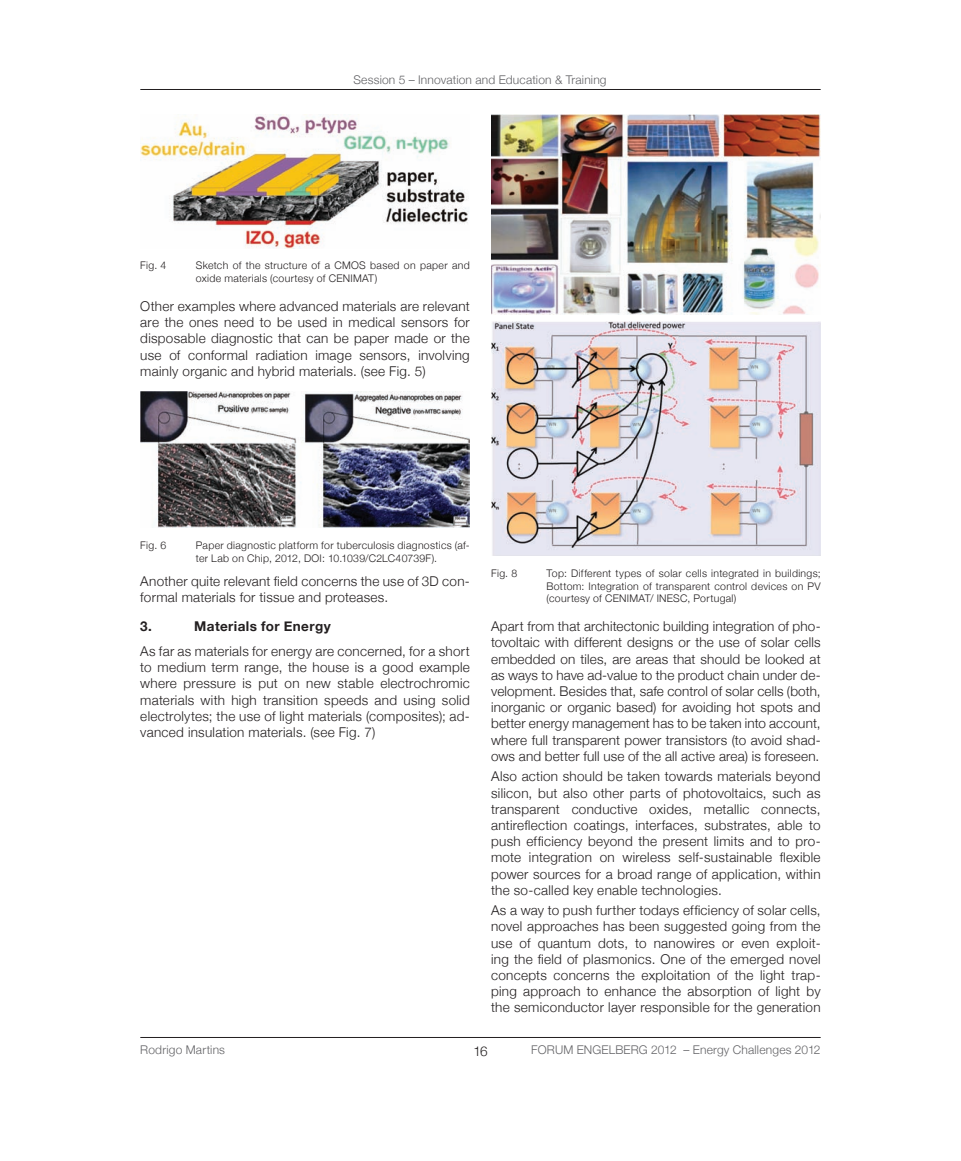
<style>
.page{position:relative;width:961px;height:1161px;background:#fff}
.page>*{position:absolute;margin:0;border:0;box-sizing:border-box;transform-origin:0 0}
.t1{font:300 13.5px/16.2px "Helvetica Neue";letter-spacing:.02em;color:#231f20;text-align:justify}
.t2{font:700 13.5px "Helvetica Neue";letter-spacing:.03em;color:#231f20}
.t3{font:300 12px "Helvetica Neue";letter-spacing:.015em;color:#636366}
.t4{font:300 10.5px/12.6px "Helvetica Neue";letter-spacing:.03em;color:#231f20}
</style>
<div class="page">
<hr style="left:140px;top:89px;width:681px;height:1px;background:#231f20">
<hr style="left:140px;top:1037px;width:681px;height:1px;background:#231f20">
<img style="left:140px;top:115px;width:329px;height:133px">
<img style="left:140px;top:391px;width:330px;height:137px">
<img style="left:491px;top:115px;width:330px;height:199px">
<img style="left:491px;top:321px;width:330px;height:235px">
<p class="t3" style="left:353px;top:72px;width:255px">Session 5 – Innovation and Education &amp; Training</p>
<p class="t4" style="left:140px;top:259px;width:28px">Fig. 4</p>
<p class="t4" style="left:196px;top:259px;width:275px">Sketch of the structure of a CMOS based on paper and oxide materials (courtesy of CENIMAT)</p>
<p class="t1" style="left:140px;top:298px;width:331px">Other examples where advanced materials are relevant are the ones need to be used in medical sensors for disposable diagnostic that can be paper made or the use of conformal radiation image sensors, involving mainly organic and hybrid materials. (see Fig. 5)</p>
<p class="t4" style="left:140px;top:539px;width:28px">Fig. 6</p>
<p class="t4" style="left:196px;top:539px;width:276px">Paper diagnostic platform for tuberculosis diagnostics (af&shy;ter Lab on Chip, 2012, DOI: 10.1039/C2LC40739F).</p>
<p class="t1" style="left:140px;top:573px;width:331px">Another quite relevant field concerns the use of 3D con&shy;formal materials for tissue and proteases.</p>
<p class="t2" style="left:140px;top:618px;width:13px">3.</p>
<p class="t2" style="left:194px;top:618px;width:138px">Materials for Energy</p>
<p class="t1" style="left:140px;top:643px;width:331px">As far as materials for energy are concerned, for a short to medium term range, the house is a good example where pressure is put on new stable electrochromic materials with high transition speeds and using solid electrolytes; the use of light materials (composites); ad&shy;vanced insulation materials. (see Fig. 7)</p>
<p class="t4" style="left:491px;top:567px;width:28px">Fig. 8</p>
<p class="t4" style="left:547px;top:567px;width:276px;text-align:justify">Top: Different types of solar cells integrated in buildings; Bottom: Integration of transparent control devices on PV (courtesy of CENIMAT/ INESC, Portugal)</p>
<p class="t1" style="left:491px;top:618px;width:331px">Apart from that architectonic building integration of pho&shy;tovoltaic with different designs or the use of solar cells embedded on tiles, are areas that should be looked at as ways to have ad-value to the product chain under de&shy;velopment. Besides that, safe control of solar cells (both, inorganic or organic based) for avoiding hot spots and better energy management has to be taken into account, where full transparent power transistors (to avoid shad&shy;ows and better full use of the all active area) is foreseen.</p>
<p class="t1" style="left:491px;top:768px;width:331px">Also action should be taken towards materials beyond silicon, but also other parts of photovoltaics, such as transparent conductive oxides, metallic connects, antireflection coatings, interfaces, substrates, able to push efficiency beyond the present limits and to pro&shy;mote integration on wireless self-sustainable flexible power sources for a broad range of application, within the so-called key enable technologies.</p>
<p class="t1" style="left:491px;top:902px;width:331px">As a way to push further todays efficiency of solar cells, novel approaches has been suggested going from the use of quantum dots, to nanowires or even exploit&shy;ing the field of plasmonics. One of the emerged novel concepts concerns the exploitation of the light trap&shy;ping approach to enhance the absorption of light by the semiconductor layer responsible for the generation</p>
<p class="t3" style="left:140px;top:1042px;width:86px">Rodrigo Martins</p>
<p class="t3" style="left:531px;top:1042px;width:291px">FORUM ENGELBERG 2012 – Energy Challenges 2012</p>
<p class="t1" style="left:473px;top:1043px;width:16px">16</p>
</div>
